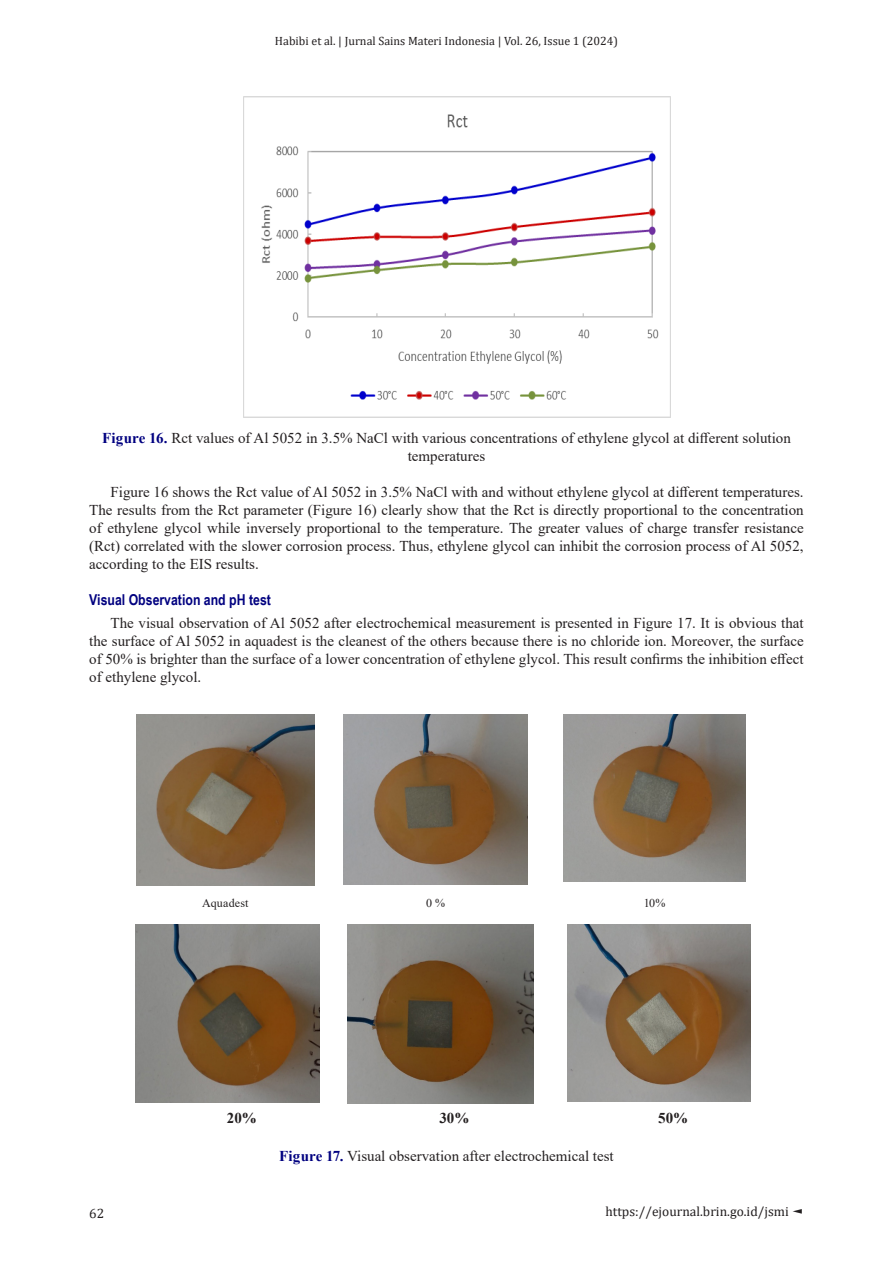
<style>
.page{position:relative;width:893px;height:1263px;background:#fff}
.page>*{position:absolute;margin:0;border:0;box-sizing:border-box;transform-origin:0 0}
.Isi_teks{font:15px/18px "Times New Roman";color:#231f20;text-align:justify}
.ket__Gambar{font:15px/18px "Times New Roman";color:#231f20;text-align:center}
.Sub_2{font:700 15px "Arial Narrow";color:#000080}
.t1{font:700 15px "Times New Roman";color:#231f20}
.t2{font:13.5px "Cambria";color:#231f20}
.t3{font:12px "Cambria";color:#231f20}
.isi_tabel{font:12px "Times New Roman";letter-spacing:.01em;color:#231f20}
.s1{font-weight:700;color:#000080}
</style>
<div class="page">
<img style="left:243px;top:97px;width:427px;height:320px">
<img style="left:136px;top:714px;width:178px;height:172px">
<img style="left:343px;top:714px;width:185px;height:170px">
<img style="left:563px;top:714px;width:183px;height:168px">
<img style="left:135px;top:924px;width:185px;height:178px">
<img style="left:347px;top:924px;width:186px;height:180px">
<img style="left:568px;top:924px;width:182px;height:177px">
<p class="t3" style="left:275px;top:34px;width:345px">Habibi et al. | Jurnal Sains Materi Indonesia | Vol. 26, Issue 1 (2024)</p>
<p class="ket__Gambar" style="left:102px;top:429px;width:690px"><span class="s1">Figure 16.</span> Rct values of Al 5052 in 3.5% NaCl with various concentrations of ethylene glycol at different solution temperatures</p>
<p class="Isi_teks" style="left:89px;top:483px;width:716px;text-indent:21px">Figure 16 shows the Rct value of Al 5052 in 3.5% NaCl with and without ethylene glycol at different temperatures.<br>The results from the Rct parameter (Figure 16) clearly show that the Rct is directly proportional to the concentration of ethylene glycol while inversely proportional to the temperature. The greater values of charge transfer resistance (Rct) correlated with the slower corrosion process. Thus, ethylene glycol can inhibit the corrosion process of Al 5052, according to the EIS results.</p>
<p class="Sub_2" style="left:89px;top:589px;width:183px">Visual Observation and pH test</p>
<p class="Isi_teks" style="left:89px;top:613px;width:716px;text-indent:21px">The visual observation of Al 5052 after electrochemical measurement is presented in Figure 17. It is obvious that the surface of Al 5052 in aquadest is the cleanest of the others because there is no chloride ion. Moreover, the surface of 50% is brighter than the surface of a lower concentration of ethylene glycol. This result confirms the inhibition effect of ethylene glycol.</p>
<p class="isi_tabel" style="left:202px;top:894px;width:48px">Aquadest</p>
<p class="isi_tabel" style="left:426px;top:894px;width:20px">0 %</p>
<p class="isi_tabel" style="left:644px;top:894px;width:23px">10%</p>
<p class="t2" style="left:89px;top:1206px;width:16px">62</p>
<p class="t1" style="left:227px;top:1107px;width:31px">20%</p>
<p class="t1" style="left:439px;top:1107px;width:31px">30%</p>
<p class="t1" style="left:658px;top:1107px;width:31px">50%</p>
<p class="ket__Gambar" style="left:279px;top:1146px;width:336px"><span class="s1">Figure 17.</span> Visual observation after electrochemical test</p>
<p class="t2" style="left:605px;top:1204px;width:199px">https://ejournal.brin.go.id/jsmi ◄</p>
</div>
